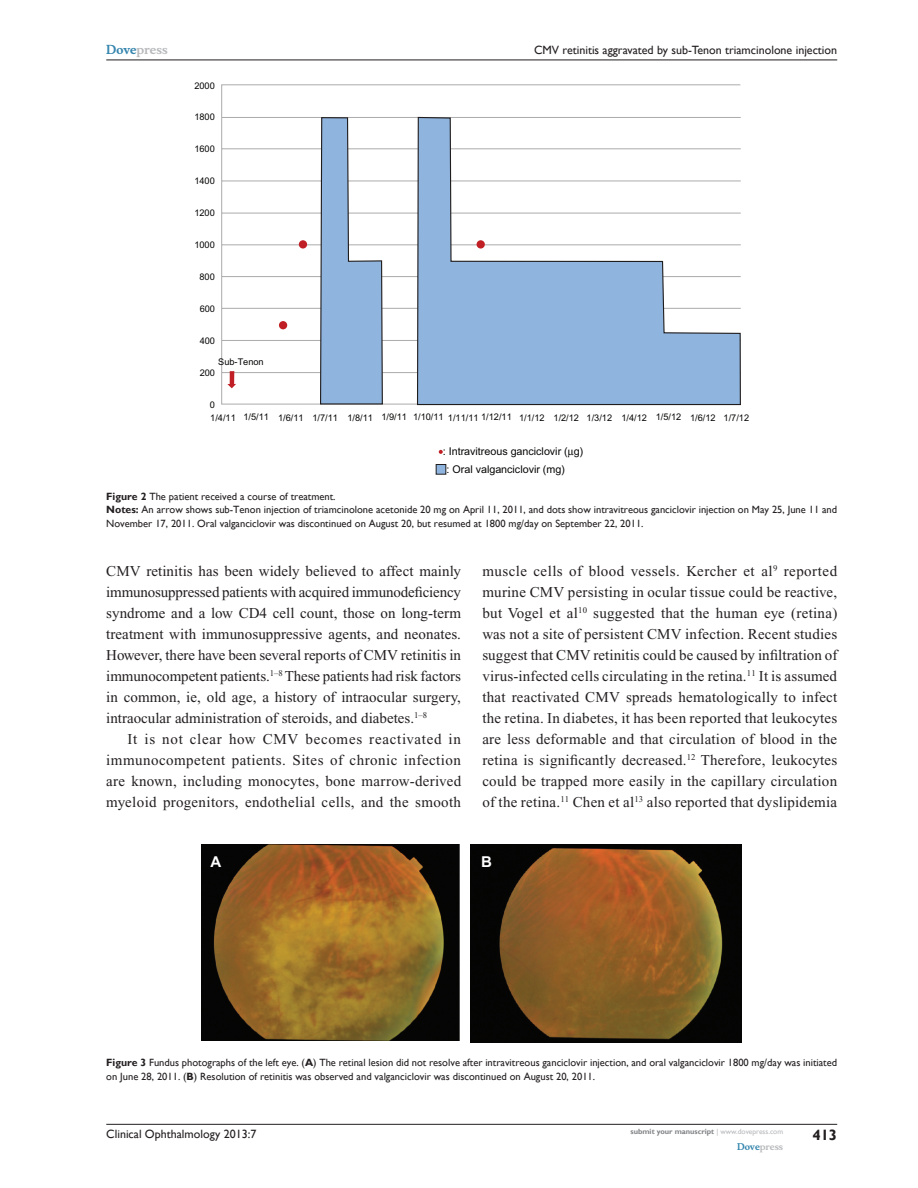
<style>
.page{position:relative;width:918px;height:1188px;background:#fff}
.page>*{position:absolute;margin:0;border:0;box-sizing:border-box;transform-origin:0 0}
.Tx{font:15px/21px "Times New Roman";letter-spacing:.015em;color:#231f20;text-align:justify}
.TxF{font:15px/21px "Times New Roman";color:#231f20;text-align:justify}
.RunFolio-R{font:700 15px "Gill Sans";color:#231f20}
.t1{font:700 15px "Arial";color:#fff}
.RunH-R{font:12px "Gill Sans";color:#231f20}
.RunF-R{font:12px "Gill Sans";color:#231f20}
.RunH-Brand-R{font:700 12px "Musee";color:#b8b9bc}
.t2{font:10.65px/17.5px "Arial";color:#040503}
.FC{font:10.5px/13.5px "Gill Sans";color:#231f20}
.t3{font:9.15px "Arial";color:#040503}
.RunF-Brand-R{font:700 9px "Musee";color:#b8b9bc}
.RunF-SubmityourMS-R{font:700 7.5px "Gill Sans";color:#808285}
.s1{color:#3485ae}
.s2{font-weight:700}
.s3{font-weight:400;color:#b8b9bc}
</style>
<div class="page">
<svg style="left:221px;top:84px;width:520px;height:321px"></svg>
<svg style="left:439px;top:450px;width:4px;height:4px"></svg>
<div style="left:279px;top:321px;width:8px;height:8px;background:#c02025;border-radius:50%"></div>
<div style="left:299px;top:240px;width:8px;height:9px;background:#c02025;border-radius:50%"></div>
<svg style="left:227px;top:371px;width:9px;height:17px"></svg>
<svg style="left:319px;top:117px;width:64px;height:288px"></svg>
<svg style="left:416px;top:116px;width:325px;height:290px"></svg>
<div style="left:436px;top:465px;width:10px;height:9px;background:#8fb4de"></div>
<div style="left:436px;top:464px;width:10px;height:11px;border:1px solid #201d1e"></div>
<img style="left:202px;top:845px;width:257px;height:196px">
<img style="left:471px;top:844px;width:271px;height:198px">
<hr style="left:106px;top:1124px;width:731px;height:1px;background:#231f20">
<hr style="left:106px;top:60px;width:731px;height:1px;background:#231f20">
<p class="RunH-Brand-R" style="left:106px;top:43px;width:63px"><span class="s1">Dove</span>press</p>
<p class="t3" style="left:194px;top:80px;width:22px">2000</p>
<p class="t3" style="left:194px;top:111px;width:22px">1800</p>
<p class="t3" style="left:194px;top:144px;width:22px">1600</p>
<p class="t3" style="left:194px;top:176px;width:22px">1400</p>
<p class="t3" style="left:194px;top:207px;width:22px">1200</p>
<p class="t3" style="left:194px;top:239px;width:22px">1000</p>
<p class="t3" style="left:199px;top:272px;width:17px">800</p>
<p class="t3" style="left:200px;top:303px;width:17px">600</p>
<p class="t3" style="left:200px;top:336px;width:17px">400</p>
<p class="t3" style="left:218px;top:357px;width:47px">Sub-Tenon</p>
<p class="t3" style="left:200px;top:368px;width:17px">200</p>
<p class="t3" style="left:210px;top:399px;width:7px">0</p>
<p class="RunH-R" style="left:534px;top:43px;width:305px">CMV retinitis aggravated by sub-Tenon triamcinolone injection</p>
<p class="t3" style="left:210px;top:412px;width:27px">1/4/11</p>
<p class="t3" style="left:278px;top:412px;width:268px">1/6/11 1/7/11 1/8/11 1/9/11 1/10/11 1/11/11 1/12/11 1/1/12</p>
<p class="t3" style="left:244px;top:412px;width:27px">1/5/11</p>
<p class="t3" style="left:554px;top:412px;width:197px">1/2/12 1/3/12 1/4/12 1/5/12 1/6/12 1/7/12</p>
<p class="t2" style="left:447px;top:443px;width:138px;text-indent:-4px">: Intravitreous ganciclovir ( g) : Oral valganciclovir (mg)</p>
<p class="FC" style="left:106px;top:490px;width:231px"><span class="s2">Figure 2</span> The patient received a course of treatment.</p>
<p class="FC" style="left:106px;top:503px;width:732px"><span class="s2">Notes:</span> An arrow shows sub-Tenon injection of triamcinolone acetonide 20 mg on April 11, 2011, and dots show intravitreous ganciclovir injection on May 25, June 11 and<br>November 17, 2011. Oral valganciclovir was discontinued on August 20, but resumed at 1800 mg/day on September 22, 2011.</p>
<p class="TxF" style="left:106px;top:560px;width:356px">CMV retinitis has been widely believed to affect mainly immunosuppressed patients with acquired immunodeficiency syndrome and a low CD4 cell count, those on long-term treatment with immunosuppressive agents, and neonates.<br>However, there have been several reports of CMV retinitis in immunocompetent patients.<sup>1–8</sup> These patients had risk factors in common, ie, old age, a history of intraocular surgery, intraocular administration of steroids, and diabetes.<sup>1–8</sup></p>
<p class="Tx" style="left:106px;top:728px;width:356px;text-indent:21px">It is not clear how CMV becomes reactivated in immunocompetent patients. Sites of chronic infection are known, including monocytes, bone marrow-derived myeloid progenitors, endothelial cells, and the smooth</p>
<p class="Tx" style="left:482px;top:560px;width:357px">muscle cells of blood vessels. Kercher et al<sup>9</sup> reported murine CMV persisting in ocular tissue could be reactive, but Vogel et al<sup>10</sup> suggested that the human eye (retina) was not a site of persistent CMV infection. Recent studies suggest that CMV retinitis could be caused by infiltration of virus-infected cells circulating in the retina.<sup>11</sup> It is assumed that reactivated CMV spreads hematologically to infect the retina. In diabetes, it has been reported that leukocytes are less deformable and that circulation of blood in the retina is significantly decreased.<sup>12</sup> Therefore, leukocytes could be trapped more easily in the capillary circulation of the retina.<sup>11</sup> Chen et al<sup>13</sup> also reported that dyslipidemia</p>
<p class="t1" style="left:211px;top:853px;width:12px">A</p>
<p class="t1" style="left:481px;top:853px;width:12px">B</p>
<p class="FC" style="left:106px;top:1056px;width:732px"><span class="s2">Figure 3</span> Fundus photographs of the left eye. (<span class="s2">A</span>) The retinal lesion did not resolve after intravitreous ganciclovir injection, and oral valganciclovir 1800 mg/day was initiated on June 28, 2011. (<span class="s2">B</span>) Resolution of retinitis was observed and valganciclovir was discontinued on August 20, 2011.</p>
<p class="RunF-R" style="left:106px;top:1127px;width:152px">Clinical Ophthalmology 2013:7</p>
<p class="RunF-SubmityourMS-R" style="left:631px;top:1127px;width:154px">submit your manuscript <span class="s3">| www.dovepress.com</span></p>
<p class="RunF-Brand-R" style="left:737px;top:1141px;width:48px"><span class="s1">Dove</span>press</p>
<p class="RunFolio-R" style="left:812px;top:1126px;width:26px">413</p>
</div>
